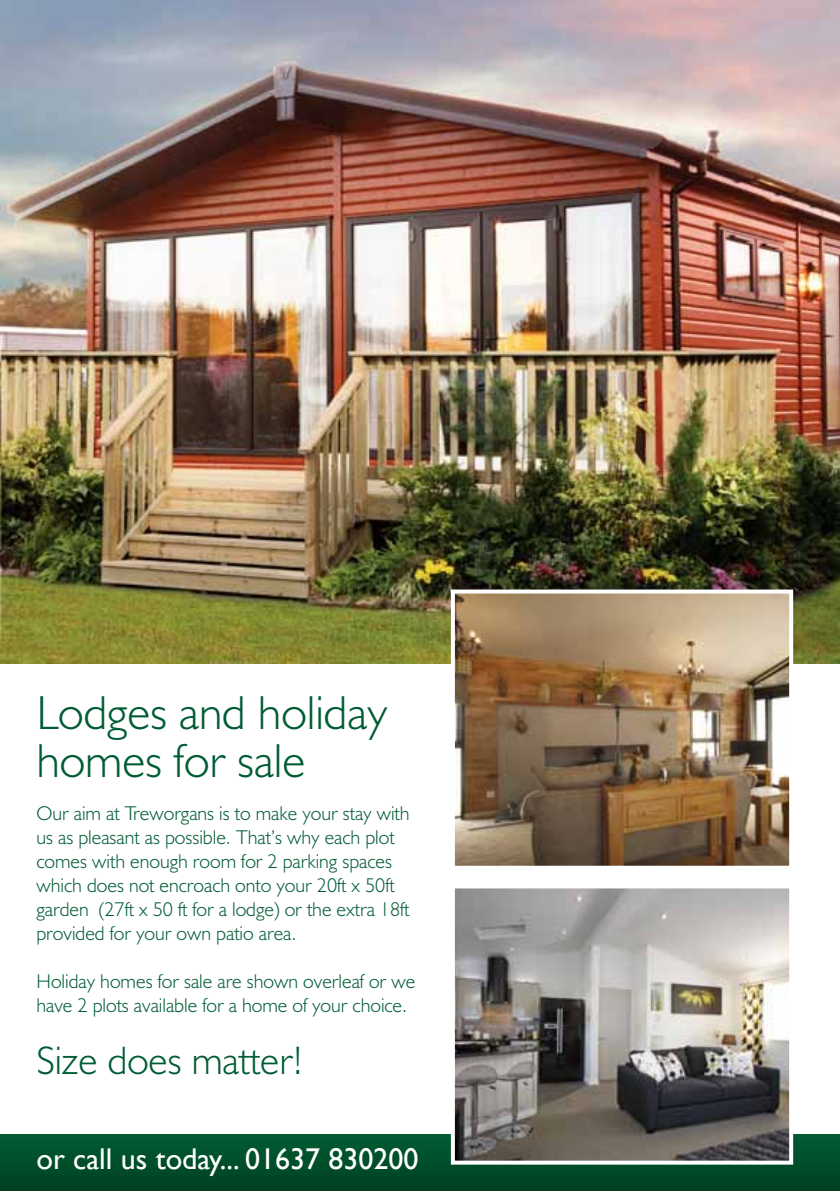
<style>
.page{position:relative;width:840px;height:1191px;background:#fff}
.page>*{position:absolute;margin:0;border:0;box-sizing:border-box;transform-origin:0 0}
.t1{font:300 48px/48px "Humanist 521 BT";color:#005c34}
.t2{font:300 40px "Humanist 521 BT";color:#005c34}
.t3{font:30px "Gill Sans";color:#fff}
.t4{font:300 20px/24px "Humanist 521 BT";color:#005c34}
</style>
<div class="page">
<div style="left:0;top:1134px;width:839px;height:57px;background:linear-gradient(to bottom,#035e37,#034222)"></div>
<img style="left:0;top:0;width:839px;height:663px">
<img style="left:455px;top:594px;width:332px;height:270px">
<div style="left:450px;top:589px;width:342px;height:280px;border:4px solid #fff"></div>
<img style="left:455px;top:889px;width:332px;height:270px">
<div style="left:450px;top:884px;width:342px;height:280px;border:4px solid #fff"></div>
<h1 class="t1" style="left:36px;top:688px;width:352px">Lodges and holiday homes for sale</h1>
<p class="t4" style="left:36px;top:801px;width:374px">Our aim at Treworgans is to make your stay with us as pleasant as possible. That’s why each plot comes with enough room for 2 parking spaces which does not encroach onto your 20ft x 50ft garden (27ft x 50 ft for a lodge) or the extra 18ft provided for your own patio area.</p>
<p class="t4" style="left:36px;top:969px;width:380px">Holiday homes for sale are shown overleaf or we have 2 plots available for a home of your choice.</p>
<h2 class="t2" style="left:36px;top:1036px;width:267px">Size does matter!</h2>
<h3 class="t3" style="left:36px;top:1141px;width:383px">or call us today... 01637 830200</h3>
</div>
